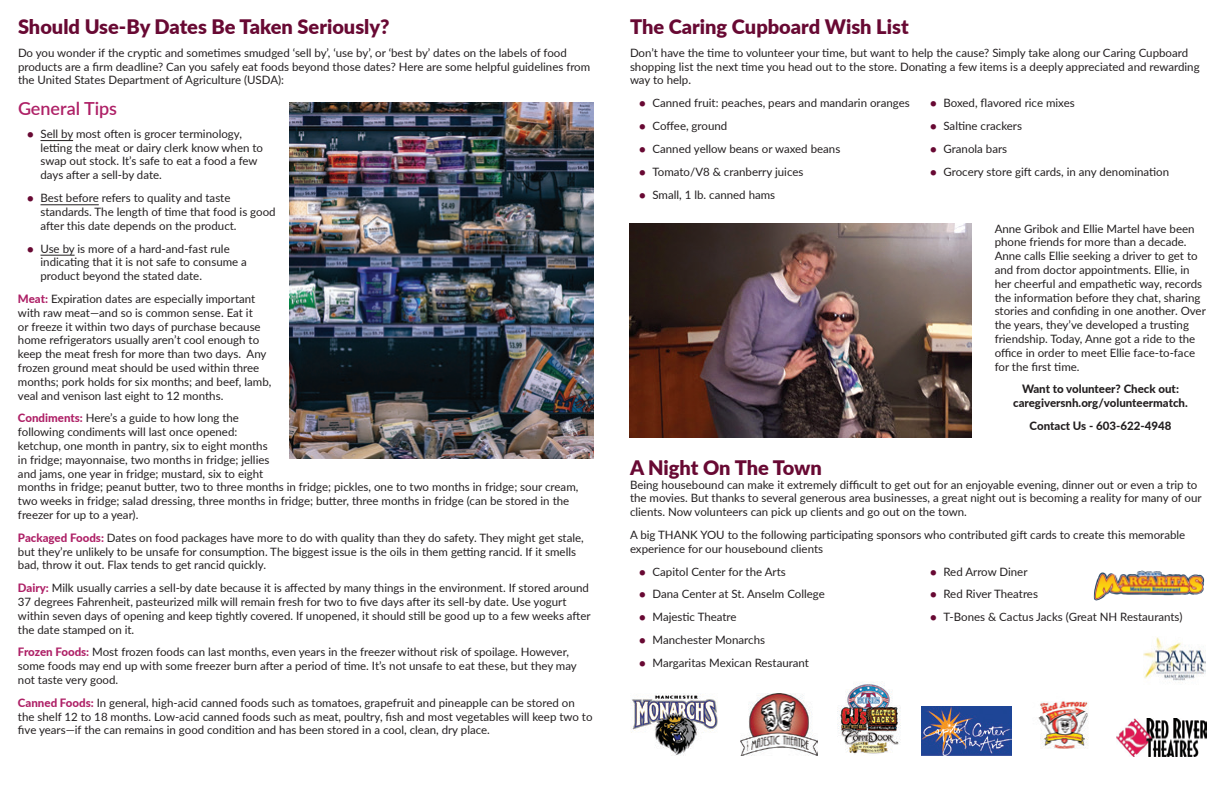
<style>
.page{position:relative;width:1224px;height:792px;background:#fff}
.page>*{position:absolute;margin:0;border:0;box-sizing:border-box;transform-origin:0 0}
.t1{font:900 20px "Lato";color:#680933}
.t2{font:600 18px "Lato";color:#ae2066}
.t3{font:11.5px/13.8px "Lato";color:#231f20}
.t4{font:800 11.5px/13.8px "Lato";color:#231f20;text-align:center}
.s1{font-weight:800;color:#680933}
.s2{font-weight:800;color:#ae2066}
</style>
<div class="page">
<hr style="left:40px;top:140px;width:33px;height:1px;background:#231f20">
<hr style="left:40px;top:205px;width:59px;height:1px;background:#231f20">
<hr style="left:40px;top:255px;width:35px;height:1px;background:#231f20">
<img style="left:289px;top:103px;width:305px;height:356px">
<img style="left:1038px;top:701px;width:51px;height:48px">
<img style="left:631px;top:693px;width:87px;height:63px">
<img style="left:741px;top:693px;width:76px;height:63px">
<img style="left:630px;top:223px;width:342px;height:214px">
<img style="left:1143px;top:637px;width:63px;height:46px">
<img style="left:838px;top:682px;width:63px;height:72px">
<img style="left:922px;top:707px;width:90px;height:49px">
<img style="left:1116px;top:719px;width:90px;height:37px">
<img style="left:1093px;top:571px;width:112px;height:30px">
<h1 class="t1" style="left:18px;top:12px;width:373px">Should Use-By Dates Be Taken Seriously?</h1>
<p class="t3" style="left:18px;top:45px;width:574px">Do you wonder if the cryptic and sometimes smudged ‘sell by’, ‘use by’, or ‘best by’ dates on the labels of food products are a firm deadline? Can you safely eat foods beyond those dates? Here are some helpful guidelines from the United States Department of Agriculture (USDA):</p>
<h2 class="t2" style="left:18px;top:95px;width:101px">General Tips</h2>
<p class="t3" style="left:41px;top:126px;width:224px;text-indent:-14px"><span class="s1">•</span> Sell by most often is grocer terminology, letting the meat or dairy clerk know when to swap out stock. It’s safe to eat a food a few days after a sell-by date.</p>
<p class="t3" style="left:41px;top:191px;width:237px;text-indent:-14px"><span class="s1">•</span> Best before refers to quality and taste standards. The length of time that food is good after this date depends on the product.</p>
<p class="t3" style="left:41px;top:241px;width:208px;text-indent:-14px"><span class="s1">•</span> Use by is more of a hard-and-fast rule indicating that it is not safe to consume a product beyond the stated date.</p>
<p class="t3" style="left:18px;top:291px;width:255px"><span class="s2">Meat:</span> Expiration dates are especially important with raw meat—and so is common sense. Eat it<br>or freeze it within two days of purchase because home refrigerators usually aren’t cool enough to keep the meat fresh for more than two days. Any frozen ground meat should be used within three months; pork holds for six months; and beef, lamb, veal and venison last eight to 12 months.</p>
<p class="t3" style="left:18px;top:411px;width:562px"><span class="s2">Condiments:</span> Here’s a guide to how long the<br>following condiments will last once opened:<br>ketchup, one month in pantry, six to eight months<br>in fridge; mayonnaise, two months in fridge; jellies<br>and jams, one year in fridge; mustard, six to eight<br>months in fridge; peanut butter, two to three months in fridge; pickles, one to two months in fridge; sour cream, two weeks in fridge; salad dressing, three months in fridge; butter, three months in fridge (can be stored in the freezer for up to a year).</p>
<p class="t3" style="left:18px;top:530px;width:567px"><span class="s2">Packaged Foods:</span> Dates on food packages have more to do with quality than they do safety. They might get stale, but they’re unlikely to be unsafe for consumption. The biggest issue is the oils in them getting rancid. If it smells bad, throw it out. Flax tends to get rancid quickly.</p>
<p class="t3" style="left:18px;top:581px;width:574px"><span class="s2">Dairy:</span> Milk usually carries a sell-by date because it is affected by many things in the environment. If stored around 37 degrees Fahrenheit, pasteurized milk will remain fresh for two to five days after its sell-by date. Use yogurt within seven days of opening and keep tightly covered. If unopened, it should still be good up to a few weeks after the date stamped on it.</p>
<p class="t3" style="left:18px;top:645px;width:560px"><span class="s2">Frozen Foods:</span> Most frozen foods can last months, even years in the freezer without risk of spoilage. However, some foods may end up with some freezer burn after a period of time. It’s not unsafe to eat these, but they may not taste very good.</p>
<p class="t3" style="left:18px;top:695px;width:576px"><span class="s2">Canned Foods:</span> In general, high-acid canned foods such as tomatoes, grapefruit and pineapple can be stored on the shelf 12 to 18 months. Low-acid canned foods such as meat, poultry, fish and most vegetables will keep two to five years—if the can remains in good condition and has been stored in a cool, clean, dry place.</p>
<h1 class="t1" style="left:630px;top:12px;width:280px">The Caring Cupboard Wish List</h1>
<p class="t3" style="left:630px;top:45px;width:571px">Don’t have the time to volunteer your time, but want to help the cause? Simply take along our Caring Cupboard shopping list the next time you head out to the store. Donating a few items is a deeply appreciated and rewarding way to help.</p>
<p class="t3" style="left:639px;top:96px;width:272px"><span class="s1">•</span> Canned fruit: peaches, pears and mandarin oranges</p>
<p class="t3" style="left:639px;top:119px;width:90px"><span class="s1">•</span> Coffee, ground</p>
<p class="t3" style="left:639px;top:141px;width:203px"><span class="s1">•</span> Canned yellow beans or waxed beans</p>
<p class="t3" style="left:639px;top:164px;width:166px"><span class="s1">•</span> Tomato/V8 &amp; cranberry juices</p>
<p class="t3" style="left:639px;top:187px;width:138px"><span class="s1">•</span> Small, 1 lb. canned hams</p>
<p class="t3" style="left:930px;top:96px;width:146px"><span class="s1">•</span> Boxed, flavored rice mixes</p>
<p class="t3" style="left:930px;top:119px;width:94px"><span class="s1">•</span> Saltine crackers</p>
<p class="t3" style="left:930px;top:141px;width:79px"><span class="s1">•</span> Granola bars</p>
<p class="t3" style="left:930px;top:164px;width:241px"><span class="s1">•</span> Grocery store gift cards, in any denomination</p>
<p class="t3" style="left:995px;top:221px;width:213px">Anne Gribok and Ellie Martel have been phone friends for more than a decade.<br>Anne calls Ellie seeking a driver to get to and from doctor appointments. Ellie, in her cheerful and empathetic way, records the information before they chat, sharing stories and confiding in one another. Over the years, they’ve developed a trusting friendship. Today, Anne got a ride to the office in order to meet Ellie face-to-face for the first time.</p>
<p class="t4" style="left:1013px;top:382px;width:176px">Want to volunteer? Check out: caregiversnh.org/volunteermatch.</p>
<p class="t4" style="left:1030px;top:418px;width:143px">Contact Us - 603-622-4948</p>
<h1 class="t1" style="left:630px;top:452px;width:193px">A Night On The Town</h1>
<p class="t3" style="left:630px;top:477px;width:573px">Being housebound can make it extremely difficult to get out for an enjoyable evening, dinner out or even a trip to the movies. But thanks to several generous area businesses, a great night out is becoming a reality for many of our clients. Now volunteers can pick up clients and go out on the town.</p>
<p class="t3" style="left:630px;top:527px;width:557px">A big THANK YOU to the following participating sponsors who contributed gift cards to create this memorable experience for our housebound clients</p>
<p class="t3" style="left:639px;top:564px;width:148px"><span class="s1">•</span> Capitol Center for the Arts</p>
<p class="t3" style="left:639px;top:587px;width:187px"><span class="s1">•</span> Dana Center at St. Anselm College</p>
<p class="t3" style="left:639px;top:610px;width:99px"><span class="s1">•</span> Majestic Theatre</p>
<p class="t3" style="left:639px;top:632px;width:128px"><span class="s1">•</span> Manchester Monarchs</p>
<p class="t3" style="left:639px;top:655px;width:172px"><span class="s1">•</span> Margaritas Mexican Restaurant</p>
<p class="t3" style="left:930px;top:564px;width:99px"><span class="s1">•</span> Red Arrow Diner</p>
<p class="t3" style="left:930px;top:587px;width:110px"><span class="s1">•</span> Red River Theatres</p>
<p class="t3" style="left:930px;top:610px;width:254px"><span class="s1">•</span> T-Bones &amp; Cactus Jacks (Great NH Restaurants)</p>
</div>
